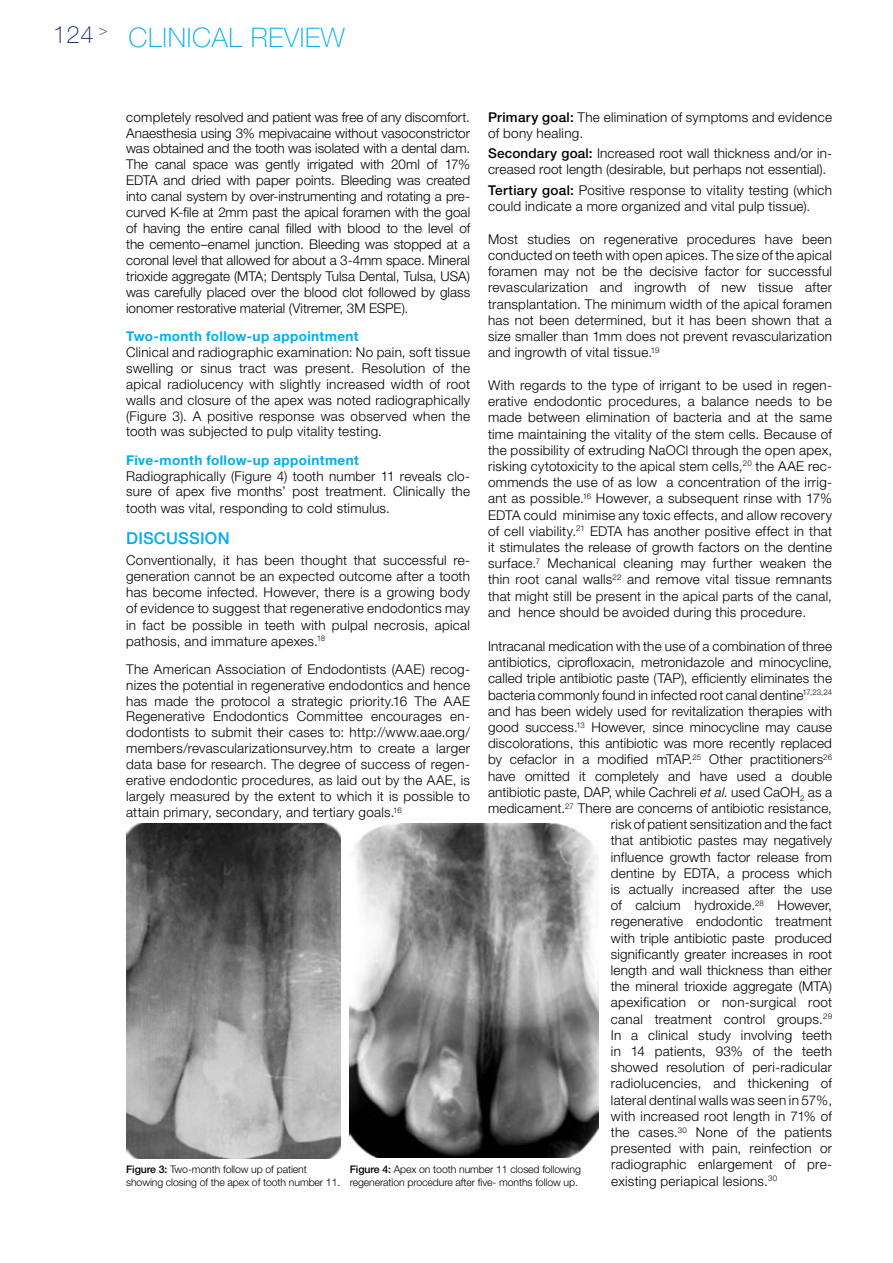
<style>
.page{position:relative;width:893px;height:1263px;background:#fff}
.page>*{position:absolute;margin:0;border:0;box-sizing:border-box;transform-origin:0 0}
.t1{font:100 27px "Helvetica Neue LT Std";letter-spacing:.025em;color:#00aeef}
.t2{font:500 16.5px "Helvetica Neue LT Std";letter-spacing:.015em;color:#00aeef}
.t3{font:300 13.5px/16.2px "Helvetica Neue LT Std";letter-spacing:.01em;color:#000;text-align:justify}
.t4{font:700 13.5px "Helvetica Neue LT Std";letter-spacing:.03em;color:#00aeef}
.t5{font:300 10.5px/12.6px "Helvetica Neue LT Std";letter-spacing:-.01em;color:#000}
.s1{font-size:24px;color:#002461}
.s2{font-weight:500}
.s3{font-style:italic}
</style>
<div class="page">
<img style="left:126px;top:823px;width:215px;height:335px">
<img style="left:350px;top:823px;width:248px;height:335px">
<h1 class="t1" style="left:53px;top:22px;width:91px"><span class="s1">124</span> <sup>&gt;</sup> CLINIC</h1>
<h1 class="t1" style="left:212px;top:22px;width:135px">AL REVIEW</h1>
<p class="t3" style="left:126px;top:109px;width:345px">completely resolved and patient was free of any discomfort.<br>Anaesthesia using 3% mepivacaine without vasoconstrictor was obtained and the tooth was isolated with a dental dam.<br>The canal space was gently irrigated with 20ml of 17% EDTA and dried with paper points. Bleeding was created into canal system by over-instrumenting and rotating a pre&shy;curved K-file at 2mm past the apical foramen with the goal of having the entire canal filled with blood to the level of the cemento–enamel junction. Bleeding was stopped at a coronal level that allowed for about a 3-4mm space. Mineral trioxide aggregate (MTA; Dentsply Tulsa Dental, Tulsa, USA) was carefully placed over the blood clot followed by glass ionomer restorative material (Vitremer, 3M ESPE).</p>
<p class="t4" style="left:126px;top:328px;width:234px">Two-month follow-up appointment</p>
<p class="t3" style="left:126px;top:344px;width:345px">Clinical and radiographic examination: No pain, soft tissue swelling or sinus tract was present. Resolution of the apical radiolucency with slightly increased width of root walls and closure of the apex was noted radiographically (Figure 3). A positive response was observed when the tooth was subjected to pulp vitality testing.</p>
<p class="t4" style="left:126px;top:451px;width:234px">Five-month follow-up appointment</p>
<p class="t3" style="left:126px;top:467px;width:345px">Radiographically (Figure 4) tooth number 11 reveals clo&shy;sure of apex five months’ post treatment. Clinically the tooth was vital, responding to cold stimulus.</p>
<p class="t2" style="left:126px;top:529px;width:105px">Discussion</p>
<p class="t3" style="left:126px;top:552px;width:345px">Conventionally, it has been thought that successful re&shy;generation cannot be an expected outcome after a tooth has become infected. However, there is a growing body of evidence to suggest that regenerative endodontics may in fact be possible in teeth with pulpal necrosis, apical pathosis, and immature apexes.<sup>18</sup></p>
<p class="t3" style="left:126px;top:661px;width:345px">The American Association of Endodontists (AAE) recog&shy;nizes the potential in regenerative endodontics and hence has made the protocol a strategic priority.16 The AAE Regenerative Endodontics Committee encourages en&shy;dodontists to submit their cases to: http://www.aae.org/ members/revascularizationsurvey.htm to create a larger data base for research. The degree of success of regen&shy;erative endodontic procedures, as laid out by the AAE, is largely measured by the extent to which it is possible to attain primary, secondary, and tertiary goals.<sup>16</sup></p>
<p class="t3" style="left:488px;top:108px;width:345px"><span class="s2">Primary goal:</span> The elimination of symptoms and evidence of bony healing.</p>
<p class="t3" style="left:488px;top:145px;width:345px"><span class="s2">Secondary goal:</span> Increased root wall thickness and/or in&shy;creased root length (desirable, but perhaps not essential).</p>
<p class="t3" style="left:488px;top:182px;width:345px"><span class="s2">Tertiary goal:</span> Positive response to vitality testing (which could indicate a more organized and vital pulp tissue).</p>
<p class="t3" style="left:488px;top:231px;width:345px">Most studies on regenerative procedures have been conducted on teeth with open apices. The size of the apical foramen may not be the decisive factor for successful revascularization and ingrowth of new tissue after transplantation. The minimum width of the apical foramen has not been determined, but it has been shown that a size smaller than 1mm does not prevent revascularization and ingrowth of vital tissue.<sup>19</sup></p>
<p class="t3" style="left:488px;top:377px;width:345px">With regards to the type of irrigant to be used in regen&shy;erative endodontic procedures, a balance needs to be made between elimination of bacteria and at the same time maintaining the vitality of the stem cells. Because of the possibility of extruding NaOCl through the open apex, risking cytotoxicity to the apical stem cells,<sup>20</sup> the AAE rec&shy;ommends the use of as low a concentration of the irrig&shy;ant as possible.<sup>16</sup> However, a subsequent rinse with 17% EDTA could minimise any toxic effects, and allow recovery of cell viability.<sup>21</sup> EDTA has another positive effect in that it stimulates the release of growth factors on the dentine surface.<sup>7</sup> Mechanical cleaning may further weaken the thin root canal walls<sup>22</sup> and remove vital tissue remnants that might still be present in the apical parts of the canal, and hence should be avoided during this procedure.</p>
<p class="t3" style="left:488px;top:638px;width:345px">Intracanal medication with the use of a combination of three</p>
<p class="t3" style="left:488px;top:654px;width:345px">antibiotics, ciprofloxacin, metronidazole and minocycline,</p>
<p class="t3" style="left:488px;top:670px;width:345px">called triple antibiotic paste (TAP), efficiently eliminates the</p>
<p class="t3" style="left:488px;top:686px;width:345px">bacteria commonly found in infected root canal dentine<sup>17,23,24</sup></p>
<p class="t3" style="left:488px;top:703px;width:345px">and has been widely used for revitalization therapies with</p>
<p class="t3" style="left:488px;top:719px;width:345px">good success.<sup>13</sup> However, since minocycline may cause</p>
<p class="t3" style="left:488px;top:735px;width:345px">discolorations, this antibiotic was more recently replaced</p>
<p class="t3" style="left:488px;top:751px;width:345px">by cefaclor in a modified mTAP.<sup>25</sup> Other practitioners<sup>26</sup></p>
<p class="t3" style="left:488px;top:767px;width:345px">have omitted it completely and have used a double</p>
<p class="t3" style="left:488px;top:784px;width:345px">antibiotic paste, DAP, while Cachreli <span class="s3">et al</span>. used CaOH<sub>2</sub> as a</p>
<p class="t3" style="left:488px;top:800px;width:345px">medicament.<sup>27</sup> There are concerns of antibiotic resistance,</p>
<p class="t3" style="left:611px;top:816px;width:223px">risk of patient sensitization and the fact</p>
<p class="t3" style="left:611px;top:832px;width:223px">that antibiotic pastes may negatively</p>
<p class="t3" style="left:611px;top:848px;width:223px">influence growth factor release from</p>
<p class="t3" style="left:611px;top:865px;width:223px">dentine by EDTA, a process which</p>
<p class="t3" style="left:611px;top:881px;width:223px">is actually increased after the use</p>
<p class="t3" style="left:611px;top:897px;width:223px">of calcium hydroxide.<sup>28</sup> However,</p>
<p class="t3" style="left:611px;top:913px;width:223px">regenerative endodontic treatment</p>
<p class="t3" style="left:611px;top:929px;width:223px">with triple antibiotic paste produced</p>
<p class="t3" style="left:611px;top:946px;width:223px">significantly greater increases in root</p>
<p class="t3" style="left:611px;top:962px;width:223px">length and wall thickness than either</p>
<p class="t3" style="left:611px;top:978px;width:223px">the mineral trioxide aggregate (MTA)</p>
<p class="t3" style="left:611px;top:994px;width:223px">apexification or non-surgical root</p>
<p class="t3" style="left:611px;top:1010px;width:223px">canal treatment control groups.<sup>29</sup></p>
<p class="t3" style="left:611px;top:1027px;width:223px">In a clinical study involving teeth</p>
<p class="t3" style="left:611px;top:1043px;width:223px">in 14 patients, 93% of the teeth</p>
<p class="t3" style="left:611px;top:1059px;width:223px">showed resolution of peri-radicular</p>
<p class="t3" style="left:611px;top:1075px;width:223px">radiolucencies, and thickening of</p>
<p class="t3" style="left:611px;top:1091px;width:223px">lateral dentinal walls was seen in 57%,</p>
<p class="t3" style="left:611px;top:1108px;width:223px">with increased root length in 71% of</p>
<p class="t3" style="left:611px;top:1124px;width:223px">the cases.<sup>30</sup> None of the patients</p>
<p class="t3" style="left:611px;top:1140px;width:223px">presented with pain, reinfection or</p>
<p class="t3" style="left:611px;top:1156px;width:222px">radiographic enlargement of pre-</p>
<p class="t3" style="left:611px;top:1172px;width:167px">existing periapical lesions.<sup>30</sup></p>
<p class="t5" style="left:126px;top:1163px;width:216px"><span class="s2">Figure 3:</span> Two-month follow up of patient showing closing of the apex of tooth number 11.</p>
<p class="t5" style="left:350px;top:1163px;width:233px"><span class="s2">Figure 4:</span> Apex on tooth number 11 closed following regeneration procedure after five- months follow up.</p>
</div>
